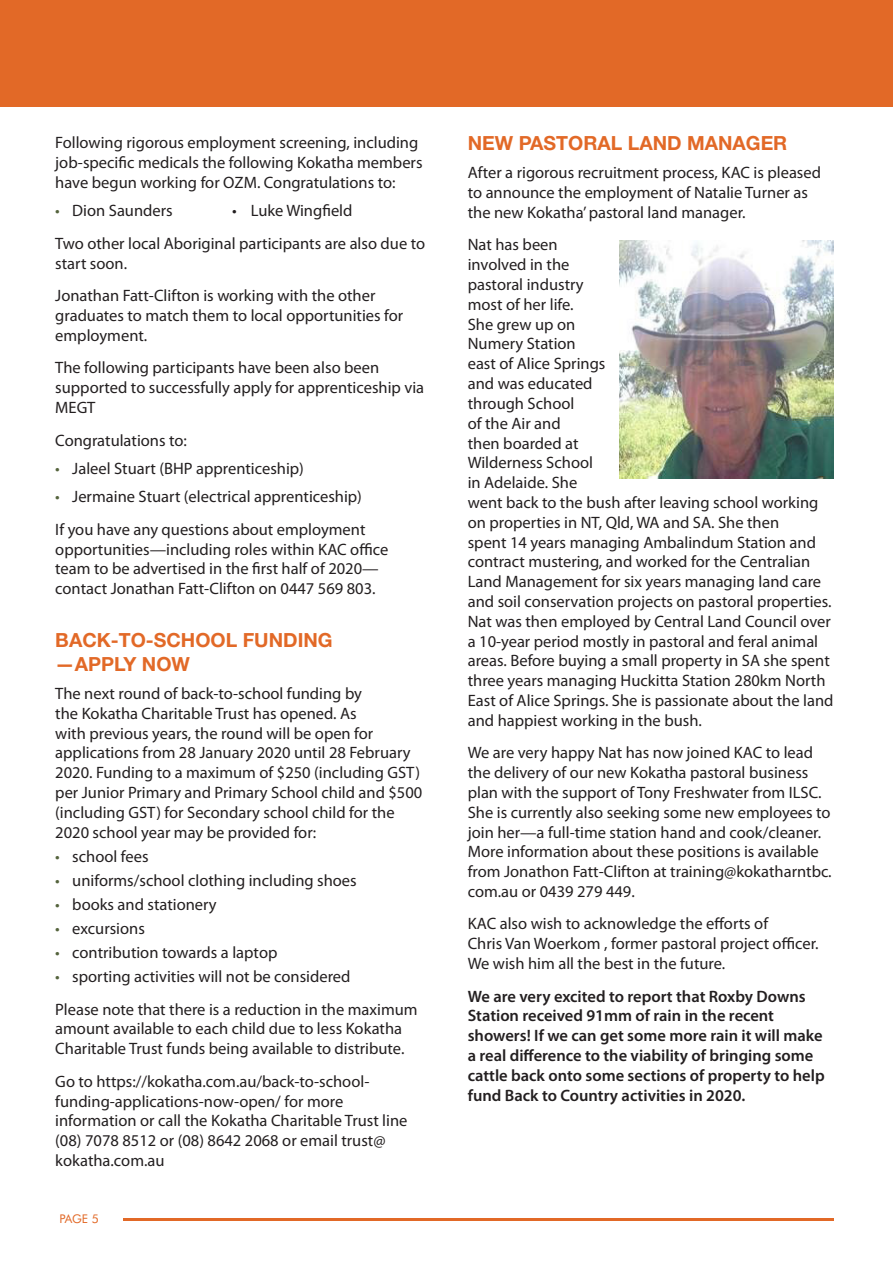
<style>
.page{position:relative;width:893px;height:1263px;background:#fff}
.page>*{position:absolute;margin:0;border:0;box-sizing:border-box;transform-origin:0 0}
.t1{font:700 19.5px/23.4px "Helvetica Neue LT Std";color:#e26927}
.Body{font:16.5px/19.8px "Myriad Pro";color:#231f20}
.Body-2{font:600 16.5px/19.8px "Myriad Pro";color:#231f20}
.t2{font:12px "Futura BT";color:#e26927}
.s1{color:#55643d}
</style>
<div class="page">
<div style="left:0;top:0;width:893px;height:106px;background:#e26927"></div>
<hr style="left:123px;top:1218px;width:710px;height:2px;background:#e26927">
<img style="left:619px;top:240px;width:214px;height:238px">
<h2 class="Body" style="left:55px;top:133px;width:369px">Following rigorous employment screening, including job-specific medicals the following Kokatha members have begun working for OZM. Congratulations to:</h2>
<p class="Body" style="left:55px;top:201px;width:119px"><span class="s1">•</span> Dion Saunders</p>
<p class="Body" style="left:232px;top:201px;width:122px">• Luke Wingfield</p>
<h2 class="Body" style="left:55px;top:233px;width:371px">Two other local Aboriginal participants are also due to start soon.</h2>
<h2 class="Body" style="left:55px;top:286px;width:349px">Jonathan Fatt-Clifton is working with the other graduates to match them to local opportunities for employment.</h2>
<h2 class="Body" style="left:55px;top:358px;width:370px">The following participants have been also been supported to successfully apply for apprenticeship via<br>MEGT</h2>
<h2 class="Body" style="left:55px;top:430px;width:133px">Congratulations to:</h2>
<p class="Body" style="left:55px;top:458px;width:250px"><span class="s1">•</span> Jaleel Stuart (BHP apprenticeship)</p>
<p class="Body" style="left:55px;top:486px;width:308px"><span class="s1">•</span> Jermaine Stuart (electrical apprenticeship)</p>
<h2 class="Body" style="left:55px;top:519px;width:335px">If you have any questions about employment opportunities—including roles within KAC office team to be advertised in the first half of 2020— contact Jonathan Fatt-Clifton on 0447 569 803.</h2>
<h2 class="t1" style="left:55px;top:628px;width:279px">BACK-TO-SCHOOL FUNDING —APPLY NOW</h2>
<h2 class="Body" style="left:55px;top:683px;width:369px">The next round of back-to-school funding by<br>the Kokatha Charitable Trust has opened. As<br>with previous years, the round will be open for applications from 28 January 2020 until 28 February 2020. Funding to a maximum of $250 (including GST) per Junior Primary and Primary School child and $500 (including GST) for Secondary school child for the 2020 school year may be provided for:</h2>
<p class="Body" style="left:55px;top:846px;width:95px"><span class="s1">•</span> school fees</p>
<p class="Body" style="left:55px;top:870px;width:303px"><span class="s1">•</span> uniforms/school clothing including shoes</p>
<p class="Body" style="left:55px;top:894px;width:163px"><span class="s1">•</span> books and stationery</p>
<p class="Body" style="left:55px;top:918px;width:91px"><span class="s1">•</span> excursions</p>
<p class="Body" style="left:55px;top:942px;width:224px"><span class="s1">•</span> contribution towards a laptop</p>
<p class="Body" style="left:55px;top:966px;width:297px"><span class="s1">•</span> sporting activities will not be considered</p>
<h2 class="Body" style="left:55px;top:999px;width:364px">Please note that there is a reduction in the maximum amount available to each child due to less Kokatha<br>Charitable Trust funds being available to distribute.</h2>
<h2 class="Body" style="left:55px;top:1071px;width:354px">Go to https://kokatha.com.au/back-to-school&shy;funding-applications-now-open/ for more information or call the Kokatha Charitable Trust line (08) 7078 8512 or (08) 8642 2068 or email trust@ kokatha.com.au</h2>
<p class="t2" style="left:60px;top:1211px;width:41px">PAGE 5</p>
<h2 class="t1" style="left:468px;top:131px;width:321px">NEW PASTORAL LAND MANAGER</h2>
<h2 class="Body" style="left:468px;top:163px;width:355px">After a rigorous recruitment process, KAC is pleased to announce the employment of Natalie Turner as the new Kokatha’ pastoral land manager.</h2>
<h2 class="Body" style="left:468px;top:235px;width:367px">Nat has been<br>involved in the<br>pastoral industry<br>most of her life.<br>She grew up on<br>Numery Station<br>east of Alice Springs<br>and was educated<br>through School<br>of the Air and<br>then boarded at<br>Wilderness School<br>in Adelaide. She<br>went back to the bush after leaving school working on properties in NT, Qld, WA and SA. She then<br>spent 14 years managing Ambalindum Station and contract mustering, and worked for the Centralian<br>Land Management for six years managing land care and soil conservation projects on pastoral properties.<br>Nat was then employed by Central Land Council over a 10-year period mostly in pastoral and feral animal areas. Before buying a small property in SA she spent three years managing Huckitta Station 280km North<br>East of Alice Springs. She is passionate about the land and happiest working in the bush.</h2>
<h2 class="Body" style="left:468px;top:743px;width:365px">We are very happy Nat has now joined KAC to lead the delivery of our new Kokatha pastoral business plan with the support of Tony Freshwater from ILSC.<br>She is currently also seeking some new employees to join her—a full-time station hand and cook/cleaner.<br>More information about these positions is available from Jonathon Fatt-Clifton at training@kokatharntbc. com.au or 0439 279 449.</h2>
<h2 class="Body" style="left:468px;top:914px;width:352px">KAC also wish to acknowledge the efforts of<br>Chris Van Woerkom , former pastoral project officer.<br>We wish him all the best in the future.</h2>
<h2 class="Body-2" style="left:468px;top:986px;width:358px">We are very excited to report that Roxby Downs Station received 91mm of rain in the recent showers! If we can get some more rain it will make a real difference to the viability of bringing some cattle back onto some sections of property to help fund Back to Country activities in 2020.</h2>
</div>
